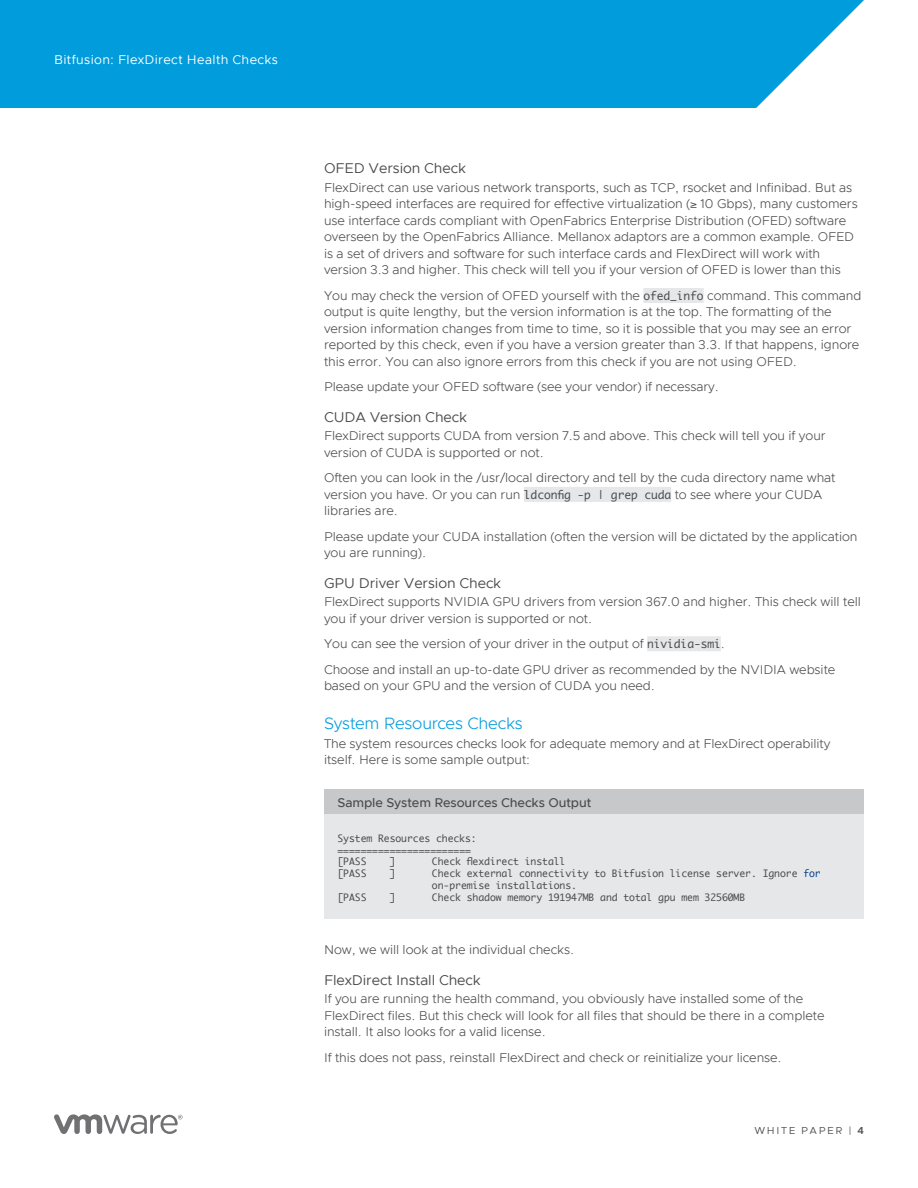
<style>
.page{position:relative;width:918px;height:1188px;background:#fff}
.page>*{position:absolute;margin:0;border:0;box-sizing:border-box;transform-origin:0 0}
._4a__SUBHEAD_1{font:300 16.5px "Metropolis";letter-spacing:-.01em;color:#009cdc}
._4a__SUBHEAD_2{font:14.25px "Metropolis";letter-spacing:-.005em;color:#4b4c4d}
._3a__BODY_TEXT{font:300 12.75px/16.5px "Metropolis";letter-spacing:-.005em;color:#4b4c4d}
._3a__BODY_TEXT-2{font:500 12.75px "Metropolis";letter-spacing:-.005em;color:#4b4c4d}
.t1{font:12.75px "Metropolis";letter-spacing:.025em;color:#fff}
.t2{font:10.2px "Metropolis";letter-spacing:.165em;color:#4b4c4d}
._3a__BODY_TEXT-3{font:9.75px/11.7px "Monaco";letter-spacing:-.005em;color:#4b4c4d}
.s1{font-family:"Monaco";font-weight:400;font-size:11.25px}
.s2{color:#05428c}
.s3{font-weight:600}
</style>
<div class="page">
<div style="left:0;top:0;width:864px;height:108px;background:#009cdc"></div>
<div style="left:643px;top:288px;width:61px;height:15px;background:#e6e7e9"></div>
<div style="left:524px;top:487px;width:147px;height:15px;background:#e6e7e9"></div>
<div style="left:647px;top:636px;width:74px;height:15px;background:#e6e7e9"></div>
<div style="left:324px;top:814px;width:540px;height:105px;background:#e6e7e9"></div>
<div style="left:324px;top:789px;width:540px;height:25px;background:#c7c8ca"></div>
<svg style="left:54px;top:1114px;width:129px;height:20px"></svg>
<p class="t1" style="left:54px;top:52px;width:226px">Bitfusion: FlexDirect Health Checks</p>
<p class="_4a__SUBHEAD_2" style="left:324px;top:160px;width:143px">OFED Version Check</p>
<p class="_3a__BODY_TEXT" style="left:324px;top:179px;width:535px">FlexDirect can use various network transports, such as TCP, rsocket and Infinibad. But as high-speed interfaces are required for effective virtualization (≥ 10 Gbps), many customers use interface cards compliant with OpenFabrics Enterprise Distribution (OFED) software overseen by the OpenFabrics Alliance. Mellanox adaptors are a common example. OFED is a set of drivers and software for such interface cards and FlexDirect will work with version 3.3 and higher. This check will tell you if your version of OFED is lower than this</p>
<p class="_3a__BODY_TEXT" style="left:324px;top:287px;width:539px">You may check the version of OFED yourself with the <span class="s1">ofed_info</span> command. This command output is quite lengthy, but the version information is at the top. The formatting of the version information changes from time to time, so it is possible that you may see an error reported by this check, even if you have a version greater than 3.3. If that happens, ignore this error. You can also ignore errors from this check if you are not using OFED.</p>
<p class="_3a__BODY_TEXT" style="left:324px;top:379px;width:396px">Please update your OFED software (see your vendor) if necessary.</p>
<p class="_4a__SUBHEAD_2" style="left:324px;top:408px;width:144px">CUDA Version Check</p>
<p class="_3a__BODY_TEXT" style="left:324px;top:428px;width:503px">FlexDirect supports CUDA from version 7.5 and above. This check will tell you if your version of CUDA is supported or not.</p>
<p class="_3a__BODY_TEXT" style="left:324px;top:470px;width:513px">Often you can look in the /usr/local directory and tell by the cuda directory name what version you have. Or you can run <span class="s1">ldconfig -p | grep cuda</span> to see where your CUDA libraries are.</p>
<p class="_3a__BODY_TEXT" style="left:324px;top:528px;width:535px">Please update your CUDA installation (often the version will be dictated by the application you are running).</p>
<p class="_4a__SUBHEAD_2" style="left:324px;top:574px;width:179px">GPU Driver Version Check</p>
<p class="_3a__BODY_TEXT" style="left:324px;top:594px;width:538px">FlexDirect supports NVIDIA GPU drivers from version 367.0 and higher. This check will tell you if your driver version is supported or not.</p>
<p class="_3a__BODY_TEXT" style="left:324px;top:636px;width:402px">You can see the version of your driver in the output of <span class="s1">nividia-smi</span>.</p>
<p class="_3a__BODY_TEXT" style="left:324px;top:661px;width:513px">Choose and install an up-to-date GPU driver as recommended by the NVIDIA website based on your GPU and the version of CUDA you need.</p>
<p class="_4a__SUBHEAD_1" style="left:324px;top:713px;width:200px">System Resources Checks</p>
<p class="_3a__BODY_TEXT" style="left:324px;top:735px;width:508px">The system resources checks look for adequate memory and at FlexDirect operability itself. Here is some sample output:</p>
<p class="_3a__BODY_TEXT-2" style="left:338px;top:794px;width:255px">Sample System Resources Checks Output</p>
<p class="_3a__BODY_TEXT-3" style="left:338px;top:832px;width:141px">System Resources checks: ======================= [PASS</p>
<p class="_3a__BODY_TEXT-3" style="left:390px;top:856px;width:7px">]</p>
<p class="_3a__BODY_TEXT-3" style="left:432px;top:856px;width:135px">Check flexdirect install</p>
<p class="_3a__BODY_TEXT-3" style="left:338px;top:867px;width:31px">[PASS</p>
<p class="_3a__BODY_TEXT-3" style="left:390px;top:867px;width:7px">]</p>
<p class="_3a__BODY_TEXT-3" style="left:432px;top:867px;width:390px">Check external connectivity to Bitfusion license server. Ignore <span class="s2">for </span>on-premise installations.</p>
<p class="_3a__BODY_TEXT-3" style="left:338px;top:891px;width:31px">[PASS</p>
<p class="_3a__BODY_TEXT-3" style="left:390px;top:891px;width:7px">]</p>
<p class="_3a__BODY_TEXT-3" style="left:432px;top:891px;width:315px">Check shadow memory 191947MB and total gpu mem 32560MB</p>
<p class="_3a__BODY_TEXT" style="left:324px;top:942px;width:252px">Now, we will look at the individual checks.</p>
<p class="_4a__SUBHEAD_2" style="left:324px;top:971px;width:158px">FlexDirect Install Check</p>
<p class="_3a__BODY_TEXT" style="left:324px;top:991px;width:502px">If you are running the health command, you obviously have installed some of the<br>FlexDirect files. But this check will look for all files that should be there in a complete install. It also looks for a valid license.</p>
<p class="_3a__BODY_TEXT" style="left:324px;top:1049px;width:459px">If this does not pass, reinstall FlexDirect and check or reinitialize your license.</p>
<p class="t2" style="left:754px;top:1124px;width:111px">WHITE PAPER | <span class="s3">4</span></p>
</div>
